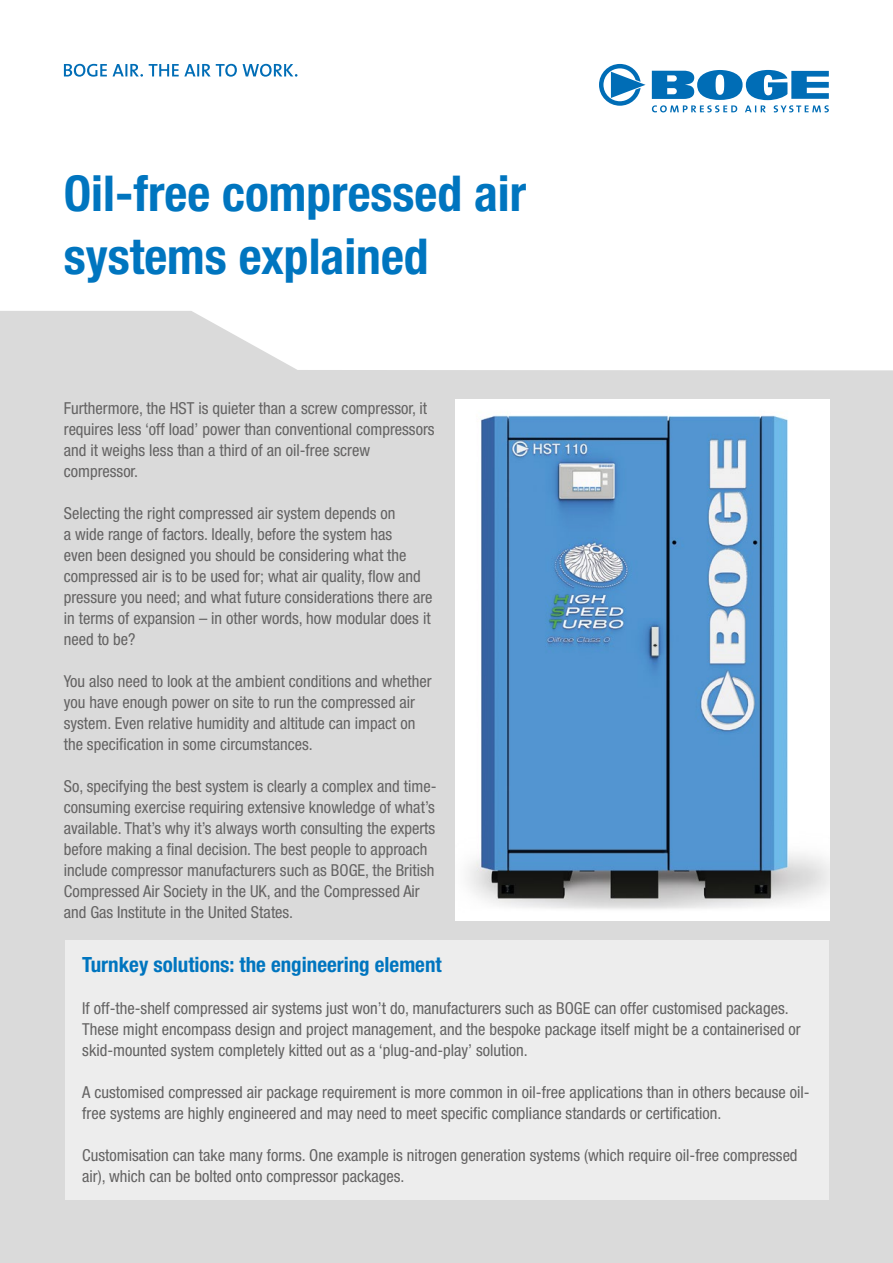
<style>
.page{position:relative;width:893px;height:1263px;background:#fff}
.page>*{position:absolute;margin:0;border:0;box-sizing:border-box;transform-origin:0 0}
.t1{font:700 condensed 49.5px/63px "Helvetica Neue LT Std";color:#0075bf}
.t2{font:700 condensed 21px "Helvetica Neue LT Std";color:#0075bf}
.t3{font:condensed 16.5px/21px "Helvetica Neue LT Std";color:#646363}
</style>
<div class="page">
<div style="left:0;top:627px;width:893px;height:636px;background:#dadada"></div>
<svg style="left:0;top:311px;width:893px;height:316px;fill:#dadada"></svg>
<svg style="left:64px;top:64px;width:233px;height:13px"></svg>
<svg style="left:599px;top:64px;width:46px;height:42px"></svg>
<svg style="left:652px;top:70px;width:177px;height:42px"></svg>
<div style="left:65px;top:940px;width:764px;height:259px;background:#ededed"></div>
<img style="left:455px;top:400px;width:374px;height:521px">
<h1 class="t1" style="left:64px;top:161px;width:464px">Oil-free compressed air systems explained</h1>
<p class="t3" style="left:64px;top:398px;width:372px">Furthermore, the HST is quieter than a screw compressor, it requires less ‘off load’ power than conventional compressors and it weighs less than a third of an oil-free screw compressor.</p>
<p class="t3" style="left:64px;top:503px;width:370px">Selecting the right compressed air system depends on<br>a wide range of factors. Ideally, before the system has<br>even been designed you should be considering what the compressed air is to be used for; what air quality, flow and pressure you need; and what future considerations there are in terms of expansion – in other words, how modular does it need to be?</p>
<p class="t3" style="left:64px;top:671px;width:369px">You also need to look at the ambient conditions and whether you have enough power on site to run the compressed air system. Even relative humidity and altitude can impact on the specification in some circumstances.</p>
<p class="t3" style="left:64px;top:776px;width:374px">So, specifying the best system is clearly a complex and time&shy;consuming exercise requiring extensive knowledge of what’s available. That’s why it’s always worth consulting the experts before making a final decision. The best people to approach include compressor manufacturers such as BOGE, the British Compressed Air Society in the UK, and the Compressed Air and Gas Institute in the United States.</p>
<p class="t2" style="left:82px;top:952px;width:361px">Turnkey solutions: the engineering element</p>
<p class="t3" style="left:82px;top:998px;width:720px">If off-the-shelf compressed air systems just won’t do, manufacturers such as BOGE can offer customised packages.<br>These might encompass design and project management, and the bespoke package itself might be a containerised or skid-mounted system completely kitted out as a ‘plug-and-play’ solution.</p>
<p class="t3" style="left:82px;top:1082px;width:729px">A customised compressed air package requirement is more common in oil-free applications than in others because oil&shy;free systems are highly engineered and may need to meet specific compliance standards or certification.</p>
<p class="t3" style="left:82px;top:1145px;width:717px">Customisation can take many forms. One example is nitrogen generation systems (which require oil-free compressed air), which can be bolted onto compressor packages.</p>
</div>
